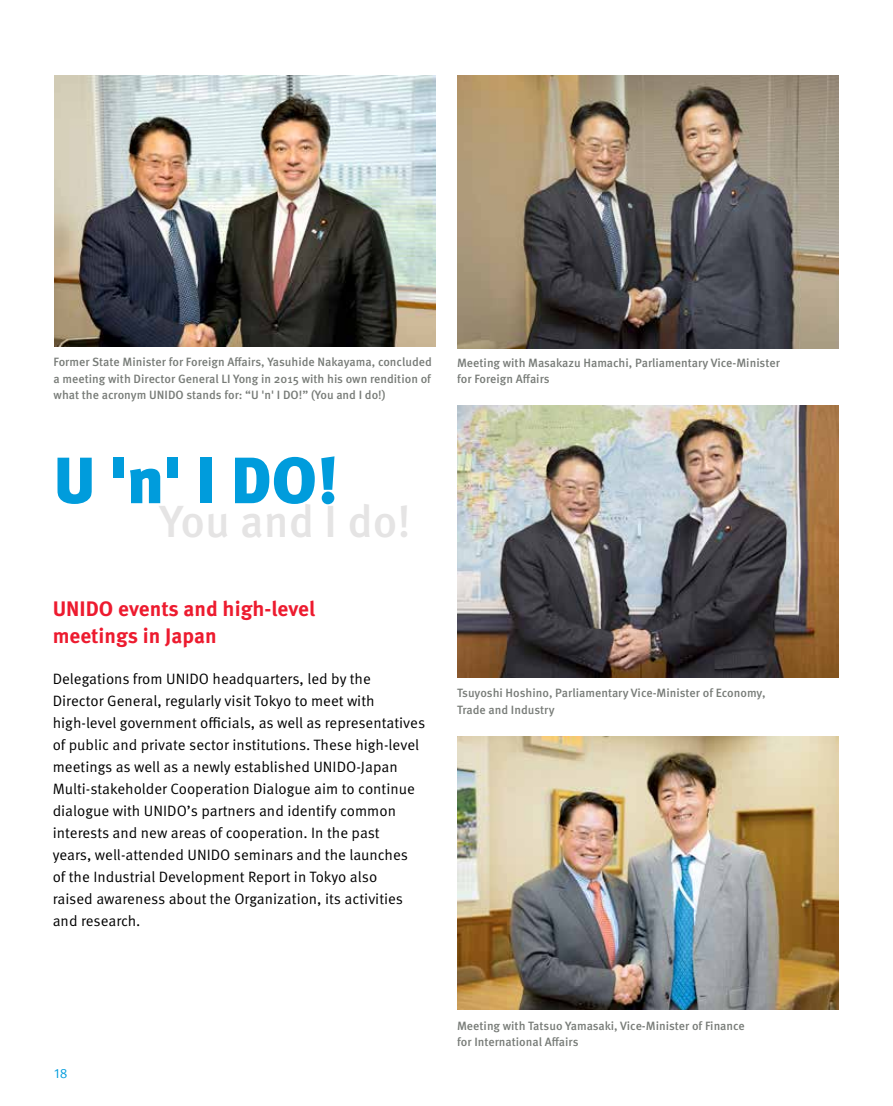
<style>
.page{position:relative;width:893px;height:1106px;background:#fff}
.page>*{position:absolute;margin:0;border:0;box-sizing:border-box;transform-origin:0 0}
.t1{font:900 65.25px "Meta Pro";color:#009cdc}
.t2{font:500 45px "Meta Pro";color:#e5e4e4}
.t3{font:700 21px/27px "Meta Pro";color:#ed1b2f}
.t4{font:15px/21.9px "Meta Pro";color:#000}
.t5{font:13.5px "Meta Pro";color:#009cdc}
.t6{font:500 12px/16.5px "Meta Pro";color:#787c78}
</style>
<div class="page">
<img style="left:54px;top:75px;width:382px;height:271px">
<img style="left:457px;top:405px;width:382px;height:272px">
<img style="left:457px;top:736px;width:382px;height:273px">
<img style="left:457px;top:75px;width:382px;height:273px">
<p class="t6" style="left:54px;top:354px;width:380px;text-align:justify">Former State Minister for Foreign Affairs, Yasuhide Nakayama, concluded a meeting with Director General LI Yong in 2015 with his own rendition of what the acronym UNIDO stands for: “U 'n' I DO!” (You and I do!)</p>
<h1 class="t1" style="left:54px;top:439px;width:287px">U 'n' I DO!</h1>
<h2 class="t2" style="left:159px;top:492px;width:253px">You and I do!</h2>
<h3 class="t3" style="left:53px;top:596px;width:264px">UNIDO events and high-level meetings in Japan</h3>
<p class="t4" style="left:53px;top:668px;width:374px">Delegations from UNIDO headquarters, led by the Director General, regularly visit Tokyo to meet with high-level government officials, as well as representatives of public and private sector institutions. These high-level meetings as well as a newly established UNIDO-Japan Multi-stakeholder Cooperation Dialogue aim to continue dialogue with UNIDO’s partners and identify common interests and new areas of cooperation. In the past<br>years, well-attended UNIDO seminars and the launches<br>of the Industrial Development Report in Tokyo also<br>raised awareness about the Organization, its activities and research.</p>
<p class="t6" style="left:457px;top:355px;width:324px">Meeting with Masakazu Hamachi, Parliamentary Vice-Minister for Foreign Affairs</p>
<p class="t6" style="left:457px;top:685px;width:310px">Tsuyoshi Hoshino, Parliamentary Vice-Minister of Economy,<br>Trade and Industry</p>
<p class="t5" style="left:54px;top:1065px;width:15px">18</p>
<p class="t6" style="left:457px;top:1017px;width:289px">Meeting with Tatsuo Yamasaki, Vice-Minister of Finance for International Affairs</p>
</div>
